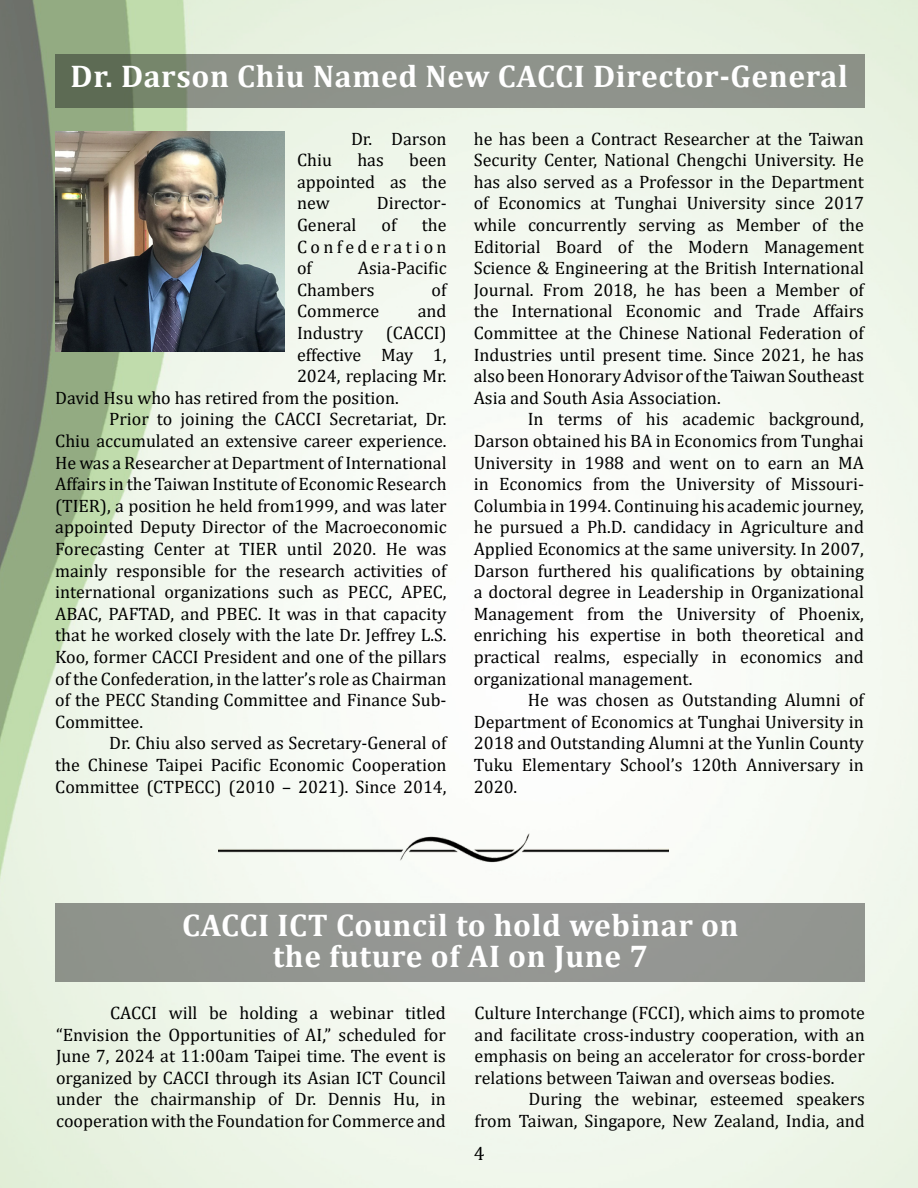
<style>
.page{position:relative;width:918px;height:1188px;background:#fff}
.page>*{position:absolute;margin:0;border:0;box-sizing:border-box;transform-origin:0 0}
.Head{font:700 31.5px "Cambria";letter-spacing:.02em;color:#fff}
.t1{font:19.5px "Cambria";color:#000}
.Body{font:18px/21.6px "Cambria";color:#000;text-align:justify}
</style>
<div class="page">
<img style="left:0;top:0;width:918px;height:1188px">
<svg style="left:55px;top:55px;width:810px;height:53px;background:#878d82"></svg>
<img style="left:218px;top:828px;width:450px;height:54px">
<div style="left:55px;top:903px;width:810px;height:78px;background:#939691"></div>
<img style="left:55px;top:131px;width:230px;height:220px">
<p class="Head" style="left:71px;top:54px;width:779px">Dr. Darson Chiu Named New CACCI Director-General</p>
<p class="Body" style="left:351px;top:127px;width:97px">Dr. Darson</p>
<p class="Body" style="left:297px;top:149px;width:151px;text-indent:112px">been appointed as the new</p>
<p class="Body" style="left:297px;top:149px;width:37px">Chiu</p>
<p class="Body" style="left:357px;top:149px;width:28px">has</p>
<p class="Body" style="left:377px;top:192px;width:71px">Director-</p>
<p class="Body" style="left:297px;top:214px;width:61px">General</p>
<p class="Body" style="left:382px;top:214px;width:17px">of</p>
<p class="Body" style="left:297px;top:214px;width:151px;text-indent:125px">the Confederation of</p>
<p class="Body" style="left:297px;top:257px;width:151px;text-indent:61px">Asia-Pacific<br>Chambers</p>
<p class="Body" style="left:432px;top:279px;width:17px">of</p>
<p class="Body" style="left:297px;top:300px;width:84px">Commerce</p>
<p class="Body" style="left:418px;top:300px;width:30px">and</p>
<p class="Body" style="left:297px;top:322px;width:68px">Industry</p>
<p class="Body" style="left:386px;top:322px;width:62px">(CACCI)</p>
<p class="Body" style="left:297px;top:343px;width:151px">effective May 1,</p>
<p class="Body" style="left:297px;top:365px;width:151px">2024, replacing Mr.</p>
<p class="Body" style="left:55px;top:387px;width:345px">David Hsu who has retired from the position.</p>
<p class="Body" style="left:55px;top:408px;width:393px;text-indent:54px">Prior to joining the CACCI Secretariat, Dr.<br>Chiu accumulated an extensive career experience.<br>He was a Researcher at Department of International Affairs in the Taiwan Institute of Economic Research (TIER), a position he held from1999, and was later appointed Deputy Director of the Macroeconomic Forecasting Center at TIER until 2020. He was mainly responsible for the research activities of international organizations such as PECC, APEC, ABAC, PAFTAD, and PBEC. It was in that capacity that he worked closely with the late Dr. Jeffrey L.S.<br>Koo, former CACCI President and one of the pillars of the Confederation, in the latter’s role as Chairman of the PECC Standing Committee and Finance Sub-Committee.</p>
<p class="Body" style="left:55px;top:732px;width:393px;text-indent:54px">Dr. Chiu also served as Secretary-General of the Chinese Taipei Pacific Economic Cooperation Committee (CTPECC) (2010 – 2021). Since 2014,</p>
<p class="Body" style="left:474px;top:127px;width:392px">he has been a Contract Researcher at the Taiwan Security Center, National Chengchi University. He has also served as a Professor in the Department of Economics at Tunghai University since 2017 while concurrently serving as Member of the Editorial Board of the Modern Management Science &amp; Engineering at the British International Journal. From 2018, he has been a Member of the International Economic and Trade Affairs Committee at the Chinese National Federation of Industries until present time. Since 2021, he has also been Honorary Advisor of the Taiwan Southeast Asia and South Asia Association.</p>
<p class="Body" style="left:474px;top:408px;width:392px;text-indent:54px">In terms of his academic background, Darson obtained his BA in Economics from Tunghai University in 1988 and went on to earn an MA in Economics from the University of Missouri-Columbia in 1994. Continuing his academic journey, he pursued a Ph.D. candidacy in Agriculture and Applied Economics at the same university. In 2007, Darson furthered his qualifications by obtaining a doctoral degree in Leadership in Organizational Management from the University of Phoenix, enriching his expertise in both theoretical and practical realms, especially in economics and organizational management.</p>
<p class="Body" style="left:474px;top:689px;width:392px;text-indent:54px">He was chosen as Outstanding Alumni of Department of Economics at Tunghai University in 2018 and Outstanding Alumni at the Yunlin County Tuku Elementary School’s 120th Anniversary in 2020.</p>
<p class="Head" style="left:182px;top:903px;width:558px">CACCI ICT Council to hold webinar on</p>
<p class="Head" style="left:273px;top:934px;width:377px">the future of AI on June 7</p>
<p class="Body" style="left:56px;top:1002px;width:391px;text-indent:54px">CACCI will be holding a webinar titled “Envision the Opportunities of AI,” scheduled for June 7, 2024 at 11:00am Taipei time. The event is organized by CACCI through its Asian ICT Council under the chairmanship of Dr. Dennis Hu, in cooperation with the Foundation for Commerce and</p>
<p class="Body" style="left:475px;top:1002px;width:392px">Culture Interchange (FCCI), which aims to promote and facilitate cross-industry cooperation, with an emphasis on being an accelerator for cross-border relations between Taiwan and overseas bodies.</p>
<p class="Body" style="left:475px;top:1088px;width:392px;text-align:right">During the webinar, esteemed speakers<br>from Taiwan, Singapore, New Zealand, India, and</p>
<p class="t1" style="left:474px;top:1142px;width:12px">4</p>
</div>
